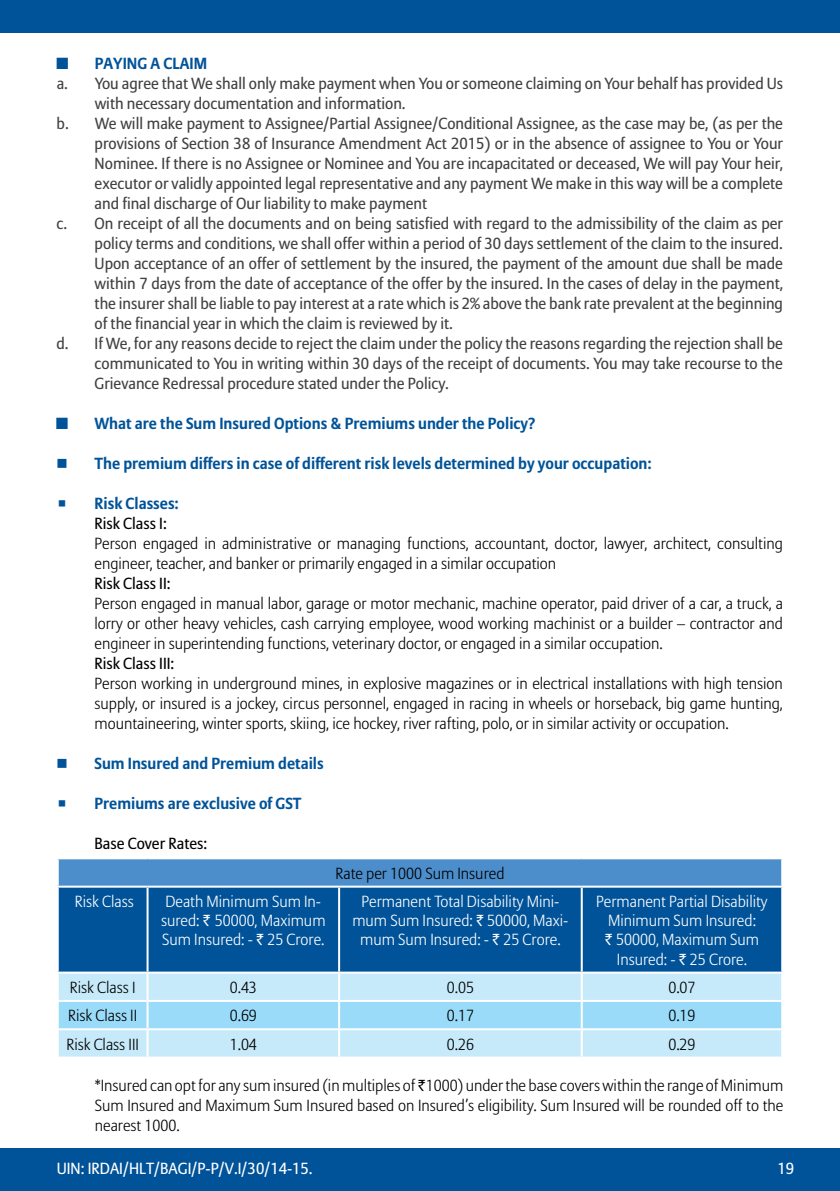
<style>
.page{position:relative;width:840px;height:1191px;background:#fff}
.page>*{position:absolute;margin:0;border:0;box-sizing:border-box;transform-origin:0 0}
.t1{font:16px "Allianz Sans";color:#414042}
.t2{font:300 16px/20px "Allianz Sans";color:#000;text-align:justify}
.t3{font:300 16px/19.2px "Allianz Sans";color:#fff;text-align:center}
.t4{font:700 16px/20px "Allianz Sans";color:#005399}
.t5{font:16px "Allianz Sans";color:#000}
.t6{font:16px "Allianz Sans";color:#fff}
.t7{font:16px "Allianz Sans";color:#005399}
.s1{font-weight:400}
.s2{font-weight:400;color:#000}
.s3{font-family:"Rupee";font-weight:400}
</style>
<div class="page">
<div style="left:0;top:0;width:839px;height:33px;background:#005399"></div>
<div style="left:0;top:1148px;width:839px;height:43px;background:#005399"></div>
<div style="left:58px;top:858px;width:723px;height:28px;background:#4c8ecb"></div>
<div style="left:59px;top:887px;width:721px;height:84px;background:#005399"></div>
<div style="left:59px;top:973px;width:721px;height:83px;background:#c7eafb"></div>
<div style="left:59px;top:1002px;width:721px;height:26px;background:#9adbf9"></div>
<hr style="left:146px;top:887px;width:2px;height:84px;background:#fff">
<hr style="left:338px;top:887px;width:2px;height:84px;background:#fff">
<hr style="left:580px;top:887px;width:2px;height:84px;background:#fff">
<hr style="left:146px;top:973px;width:2px;height:27px;background:#fff">
<hr style="left:338px;top:973px;width:2px;height:27px;background:#fff">
<hr style="left:580px;top:973px;width:2px;height:27px;background:#fff">
<hr style="left:57px;top:1000px;width:90px;height:2px;background:#fff">
<hr style="left:147px;top:1000px;width:192px;height:2px;background:#fff">
<hr style="left:146px;top:1002px;width:2px;height:26px;background:#fff">
<hr style="left:339px;top:1000px;width:242px;height:2px;background:#fff">
<hr style="left:338px;top:1002px;width:2px;height:26px;background:#fff">
<hr style="left:581px;top:1000px;width:201px;height:2px;background:#fff">
<hr style="left:580px;top:1002px;width:2px;height:26px;background:#fff">
<hr style="left:57px;top:1028px;width:90px;height:2px;background:#fff">
<hr style="left:147px;top:1028px;width:192px;height:2px;background:#fff">
<hr style="left:146px;top:1030px;width:2px;height:26px;background:#fff">
<hr style="left:339px;top:1028px;width:242px;height:2px;background:#fff">
<hr style="left:338px;top:1030px;width:2px;height:26px;background:#fff">
<hr style="left:581px;top:1028px;width:201px;height:2px;background:#fff">
<hr style="left:580px;top:1030px;width:2px;height:26px;background:#fff">
<hr style="left:57px;top:857px;width:90px;height:2px;background:#fff">
<hr style="left:57px;top:859px;width:2px;height:26px;background:#fff">
<hr style="left:147px;top:857px;width:192px;height:2px;background:#fff">
<hr style="left:339px;top:857px;width:242px;height:2px;background:#fff">
<hr style="left:581px;top:857px;width:201px;height:2px;background:#fff">
<hr style="left:780px;top:859px;width:2px;height:26px;background:#fff">
<hr style="left:57px;top:885px;width:90px;height:2px;background:#fff">
<hr style="left:147px;top:885px;width:192px;height:2px;background:#fff">
<hr style="left:339px;top:885px;width:242px;height:2px;background:#fff">
<hr style="left:581px;top:885px;width:201px;height:2px;background:#fff">
<p class="t7" style="left:57px;top:54px;width:13px">◼</p>
<p class="t4" style="left:95px;top:53px;width:104px">Paying a Claim</p>
<p class="t1" style="left:57px;top:74px;width:727px">a. You agree that We shall only make payment when You or someone claiming on Your behalf has provided Us</p>
<p class="t1" style="left:95px;top:94px;width:312px">with necessary documentation and information.</p>
<p class="t1" style="left:57px;top:114px;width:727px">b. We will make payment to Assignee/Partial Assignee/Conditional Assignee, as the case may be, (as per the</p>
<p class="t1" style="left:95px;top:134px;width:689px">provisions of Section 38 of Insurance Amendment Act 2015) or in the absence of assignee to You or Your</p>
<p class="t1" style="left:95px;top:154px;width:689px">Nominee. If there is no Assignee or Nominee and You are incapacitated or deceased, We will pay Your heir,</p>
<p class="t1" style="left:95px;top:174px;width:689px">executor or validly appointed legal representative and any payment We make in this way will be a complete</p>
<p class="t1" style="left:95px;top:194px;width:334px">and final discharge of Our liability to make payment</p>
<p class="t1" style="left:57px;top:214px;width:727px">c. On receipt of all the documents and on being satisfied with regard to the admissibility of the claim as per</p>
<p class="t1" style="left:95px;top:234px;width:689px">policy terms and conditions, we shall offer within a period of 30 days settlement of the claim to the insured.</p>
<p class="t1" style="left:95px;top:254px;width:689px">Upon acceptance of an offer of settlement by the insured, the payment of the amount due shall be made</p>
<p class="t1" style="left:95px;top:274px;width:689px">within 7 days from the date of acceptance of the offer by the insured. In the cases of delay in the payment,</p>
<p class="t1" style="left:95px;top:294px;width:689px">the insurer shall be liable to pay interest at a rate which is 2% above the bank rate prevalent at the beginning</p>
<p class="t1" style="left:95px;top:314px;width:360px">of the financial year in which the claim is reviewed by it.</p>
<p class="t1" style="left:57px;top:334px;width:727px">d. If We, for any reasons decide to reject the claim under the policy the reasons regarding the rejection shall be</p>
<p class="t1" style="left:95px;top:354px;width:689px">communicated to You in writing within 30 days of the receipt of documents. You may take recourse to the</p>
<p class="t1" style="left:94px;top:374px;width:356px">Grievance Redressal procedure stated under the Policy.</p>
<p class="t7" style="left:56px;top:414px;width:13px">◼</p>
<p class="t4" style="left:94px;top:413px;width:442px">What are the Sum Insured Options &amp; Premiums under the Policy?</p>
<p class="t7" style="left:56px;top:454px;width:13px">◽</p>
<p class="t4" style="left:94px;top:453px;width:558px">The premium differs in case of different risk levels determined by your occupation:</p>
<p class="t4" style="left:94px;top:493px;width:86px;text-indent:-38px"><span class="s1">◾</span> Risk Classes:<br><span class="s2">Risk Class I:</span></p>
<p class="t2" style="left:94px;top:533px;width:689px">Person engaged in administrative or managing functions, accountant, doctor, lawyer, architect, consulting engineer, teacher, and banker or primarily engaged in a similar occupation</p>
<p class="t5" style="left:94px;top:574px;width:78px">Risk Class II:</p>
<p class="t2" style="left:94px;top:593px;width:689px">Person engaged in manual labor, garage or motor mechanic, machine operator, paid driver of a car, a truck, a lorry or other heavy vehicles, cash carrying employee, wood working machinist or a builder – contractor and engineer in superintending functions, veterinary doctor, or engaged in a similar occupation.</p>
<p class="t5" style="left:94px;top:654px;width:81px">Risk Class III:</p>
<p class="t2" style="left:94px;top:673px;width:689px">Person working in underground mines, in explosive magazines or in electrical installations with high tension supply, or insured is a jockey, circus personnel, engaged in racing in wheels or horseback, big game hunting, mountaineering, winter sports, skiing, ice hockey, river rafting, polo, or in similar activity or occupation.</p>
<p class="t7" style="left:56px;top:754px;width:13px">◽</p>
<p class="t4" style="left:94px;top:753px;width:230px">Sum Insured and Premium details</p>
<p class="t7" style="left:56px;top:794px;width:13px">◾</p>
<p class="t4" style="left:94px;top:793px;width:200px">Premiums are exclusive of GST</p>
<p class="t5" style="left:94px;top:834px;width:114px">Base Cover Rates:</p>
<p class="t2" style="left:335px;top:863px;width:170px">Rate per 1000 Sum Insured</p>
<p class="t3" style="left:75px;top:891px;width:60px">Risk Class</p>
<p class="t3" style="left:161px;top:891px;width:166px;text-align:left">Death Minimum Sum In&shy;sured: <span class="s3">`</span> 50000, Maximum<br>Sum Insured: - <span class="s3">`</span> 25 Crore.</p>
<p class="t3" style="left:352px;top:891px;width:217px">Permanent Total Disability Mini&shy;mum Sum Insured: <span class="s3">`</span> 50000, Maxi&shy;mum Sum Insured: - <span class="s3">`</span> 25 Crore.</p>
<p class="t3" style="left:596px;top:891px;width:173px">Permanent Partial Disability<br>Minimum Sum Insured:<br><span class="s3">`</span> 50000, Maximum Sum<br>Insured: - <span class="s3">`</span> 25 Crore.</p>
<p class="t2" style="left:70px;top:977px;width:67px">Risk Class I</p>
<p class="t2" style="left:229px;top:977px;width:29px">0.43</p>
<p class="t2" style="left:446px;top:977px;width:29px">0.05</p>
<p class="t2" style="left:668px;top:977px;width:29px">0.07</p>
<p class="t2" style="left:68px;top:1005px;width:71px">Risk Class II</p>
<p class="t2" style="left:229px;top:1005px;width:29px">0.69</p>
<p class="t2" style="left:446px;top:1005px;width:29px">0.17</p>
<p class="t2" style="left:668px;top:1005px;width:29px">0.19</p>
<p class="t2" style="left:66px;top:1033px;width:74px">Risk Class III</p>
<p class="t2" style="left:229px;top:1033px;width:29px">1.04</p>
<p class="t2" style="left:446px;top:1033px;width:29px">0.26</p>
<p class="t2" style="left:668px;top:1033px;width:29px">0.29</p>
<p class="t2" style="left:95px;top:1074px;width:689px">*Insured can opt for any sum insured (in multiples of <span class="s3">`</span>1000) under the base covers within the range of Minimum Sum Insured and Maximum Sum Insured based on Insured’s eligibility. Sum Insured will be rounded off to the nearest 1000.</p>
<p class="t6" style="left:57px;top:1159px;width:257px">UIN: IRDAI/HLT/BAGI/P-P/V.I/30/14-15.</p>
<p class="t6" style="left:777px;top:1159px;width:18px">19</p>
</div>
